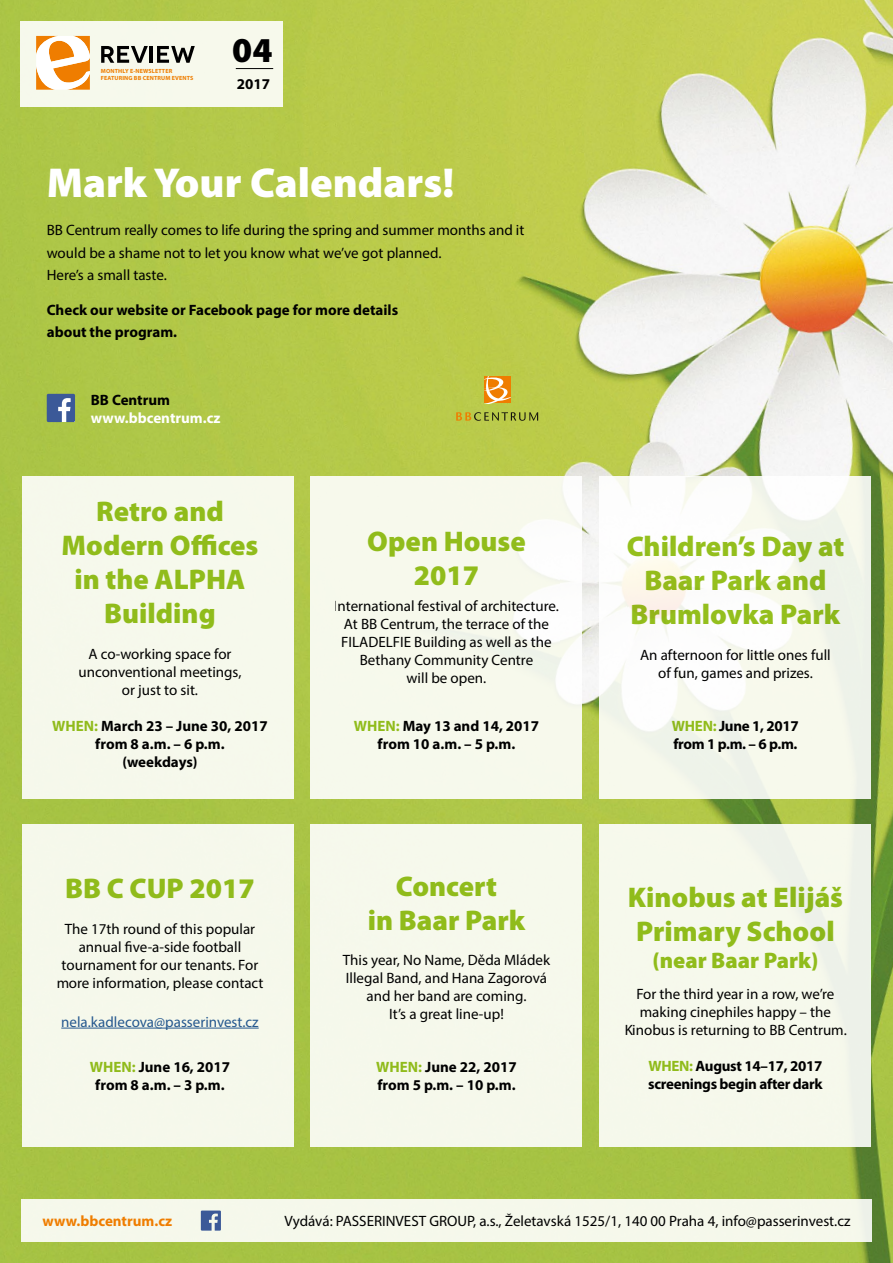
<style>
.page{position:relative;width:893px;height:1263px;background:#fff}
.page>*{position:absolute;margin:0;border:0;box-sizing:border-box;transform-origin:0 0}
.t1{font:900 42px "Myriad Pro";color:#fff}
.t2{font:900 35.1px "Myriad Pro";color:#000}
.t3{font:900 28.5px/34.2px "Myriad Pro";color:#96c11e;text-align:center}
.t4{font:900 22.5px "Myriad Pro";color:#96c11e}
.t5{font:15px/18px "Myriad Pro";color:#000;text-align:center}
.t6{font:700 15px/18px "Myriad Pro";color:#000;text-align:center}
.t7{font:700 15px/18px "Myriad Pro";letter-spacing:-.02em;color:#000}
.t8{font:15px "Myriad Pro";color:#275b9b}
.t9{font:700 15px "Myriad Pro";color:#ef7d00}
.t10{font:700 15px "Myriad Pro";color:#fff}
.t11{font:700 6px/7.2px "Myriad Pro";letter-spacing:.02em;color:#ef7d00}
.s1{color:#96c11e}
</style>
<div class="page">
<img style="left:0;top:0;width:893px;height:1263px">
<div style="left:22px;top:1199px;width:850px;height:43px;background:#f5f8eb"></div>
<div style="left:21px;top:21px;width:262px;height:86px;background:#f7f9ec"></div>
<hr style="left:236px;top:68px;width:37px;height:1px;background:#000">
<svg style="left:201px;top:1210px;width:20px;height:20px"></svg>
<svg style="left:484px;top:376px;width:27px;height:27px"></svg>
<svg style="left:456px;top:412px;width:82px;height:9px"></svg>
<div style="left:22px;top:476px;width:271px;height:323px;background:#f6f9ec"></div>
<div style="left:22px;top:823px;width:271px;height:323px;background:#f5f8eb"></div>
<div style="left:311px;top:476px;width:271px;height:323px;background:linear-gradient(to right,#f6f8ea,#f8faf1)"></div>
<div style="left:311px;top:823px;width:271px;height:323px;background:#f6f8ec"></div>
<svg style="left:600px;top:476px;width:271px;height:323px"></svg>
<div style="left:600px;top:823px;width:271px;height:323px;background:#f6f8ec"></div>
<hr style="left:61px;top:1028px;width:198px;height:1px;background:#275b9b">
<svg style="left:47px;top:394px;width:28px;height:28px"></svg>
<svg style="left:101px;top:46px;width:47px;height:17px"></svg>
<hr style="left:150px;top:46px;width:3px;height:17px;background:#000">
<svg style="left:157px;top:46px;width:38px;height:17px"></svg>
<svg style="left:36px;top:36px;width:54px;height:54px;background:#f7c48b"></svg>
<p class="t11" style="left:101px;top:67px;width:94px">MONTHLY E-NEWSLETTER<br>FEATURING BB CENTRUM EVENTS</p>
<h2 class="t2" style="left:232px;top:30px;width:42px">04</h2>
<p class="t6" style="left:237px;top:74px;width:35px">2017</p>
<h1 class="t1" style="left:47px;top:159px;width:409px">Mark Your Calendars!</h1>
<p class="t5" style="left:47px;top:219px;width:479px;line-height:22.5px;text-align:left">BB Centrum really comes to life during the spring and summer months and it would be a shame not to let you know what we’ve got planned.<br>Here’s a small taste.</p>
<p class="t6" style="left:47px;top:298px;width:353px;line-height:22.5px;text-align:left">Check our website or Facebook page for more details about the program.</p>
<p class="t6" style="left:91px;top:390px;width:81px">BB Centrum</p>
<p class="t10" style="left:91px;top:408px;width:131px">www.bbcentrum.cz</p>
<h3 class="t3" style="left:62px;top:494px;width:198px">Retro and<br>Modern Offices in the ALPHA<br>Building</h3>
<p class="t5" style="left:78px;top:645px;width:165px">A co-working space for unconventional meetings, or just to sit.</p>
<p class="t6" style="left:52px;top:716px;width:217px"><span class="s1">WHEN:</span> March 23 – June 30, 2017 from 8 a.m. – 6 p.m.<br>(weekdays)</p>
<h3 class="t3" style="left:65px;top:872px;width:191px">BB C CUP 2017</h3>
<p class="t5" style="left:56px;top:919px;width:209px">The 17th round of this popular annual five-a-side football tournament for our tenants. For more information, please contact</p>
<p class="t8" style="left:61px;top:1012px;width:199px">nela.kadlecova@passerinvest.cz</p>
<p class="t6" style="left:90px;top:1057px;width:142px"><span class="s1">WHEN:</span> June 16, 2017 from 8 a.m. – 3 p.m.</p>
<h3 class="t3" style="left:367px;top:524px;width:160px">Open House<br>2017</h3>
<p class="t5" style="left:334px;top:597px;width:227px">International festival of architecture.<br>At BB Centrum, the terrace of the<br>FILADELFIE Building as well as the<br>Bethany Community Centre<br>will be open.</p>
<p class="t6" style="left:354px;top:717px;width:187px"><span class="s1">WHEN:</span> May 13 and 14, 2017 from 10 a.m. – 5 p.m.</p>
<h3 class="t3" style="left:368px;top:869px;width:159px">Concert<br>in Baar Park</h3>
<p class="t5" style="left:343px;top:951px;width:209px">This year, No Name, Děda Mládek<br>Illegal Band, and Hana Zagorová and her band are coming.<br>It’s a great line-up!</p>
<p class="t6" style="left:376px;top:1057px;width:142px;text-align:left"><span class="s1">WHEN:</span> June 22, 2017 from 5 p.m. – 10 p.m.</p>
<h3 class="t3" style="left:627px;top:529px;width:219px">Children’s Day at<br>Baar Park and<br>Brumlovka Park</h3>
<p class="t5" style="left:640px;top:646px;width:192px">An afternoon for little ones full of fun, games and prizes.</p>
<p class="t7" style="left:672px;top:717px;width:129px"><span class="s1">WHEN:</span> June 1, 2017 from 1 p.m. – 6 p.m.</p>
<h3 class="t3" style="left:628px;top:880px;width:217px;text-align:left">Kinobus at Elijáš<br>Primary School</h3>
<h3 class="t4" style="left:652px;top:948px;width:168px">(near Baar Park)</h3>
<p class="t5" style="left:624px;top:985px;width:224px">For the third year in a row, we’re making cinephiles happy – the<br>Kinobus is returning to BB Centrum.</p>
<p class="t7" style="left:648px;top:1056px;width:176px"><span class="s1">WHEN:</span> August 14–17, 2017 screenings begin after dark</p>
<p class="t9" style="left:43px;top:1211px;width:131px">www.bbcentrum.cz</p>
<p class="t5" style="left:284px;top:1212px;width:567px">Vydává: PASSERINVEST GROUP, a.s., Želetavská 1525/1, 140 00 Praha 4, info@passerinvest.cz</p>
</div>
